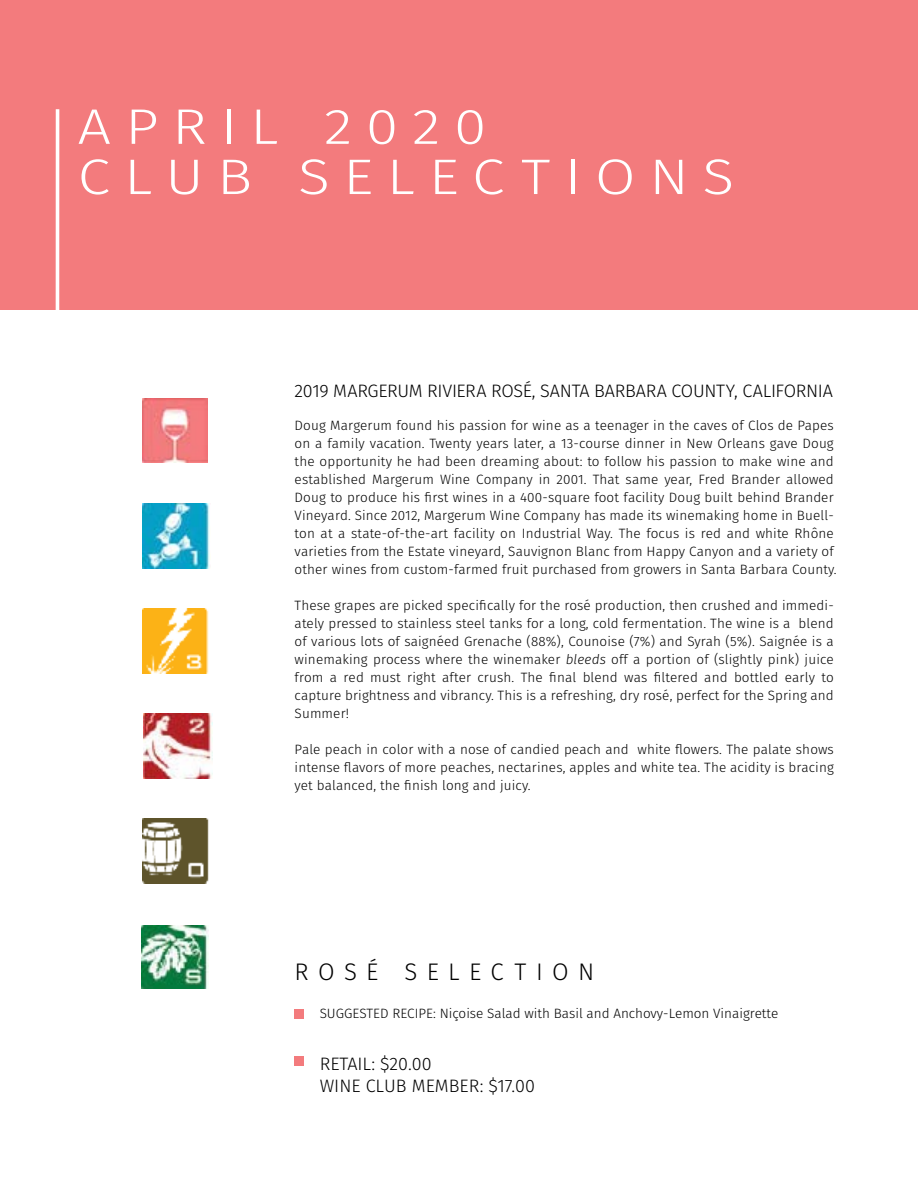
<style>
.page{position:relative;width:918px;height:1188px;background:#fff}
.page>*{position:absolute;margin:0;border:0;box-sizing:border-box;transform-origin:0 0}
.t1{font:300 49.95px/50.2px "Fira Sans";letter-spacing:.23em;color:#fff;scale:1.18 1}
.t2{font:300 24px "Fira Sans";letter-spacing:.39em;color:#000}
.t3{font:300 18px/21.6px "Fira Sans";letter-spacing:-.01em;color:#000}
.t4{font:300 13.5px/18px "Fira Sans";letter-spacing:.01em;color:#000;text-align:justify}
.s1{font-style:italic}
</style>
<div class="page">
<div style="left:0;top:0;width:918px;height:309px;background:#f37b7d"></div>
<hr style="left:56px;top:109px;width:3px;height:219px;background:#fff">
<div style="left:295px;top:1009px;width:9px;height:9px;background:#f37b7d"></div>
<div style="left:295px;top:1056px;width:9px;height:9px;background:#f37b7d"></div>
<img style="left:142px;top:819px;width:67px;height:64px">
<img style="left:142px;top:925px;width:66px;height:64px">
<img style="left:142px;top:398px;width:65px;height:65px">
<img style="left:142px;top:503px;width:68px;height:65px">
<img style="left:142px;top:608px;width:67px;height:65px">
<img style="left:143px;top:714px;width:69px;height:64px">
<h1 class="t1" style="left:78px;top:101px;width:558px">APRIL 2020<br>CLUB SELECTIONS</h1>
<h3 class="t3" style="left:295px;top:380px;width:540px">2019 MARGERUM RIVIERA ROSÉ, SANTA BARBARA COUNTY, CALIFORNIA</h3>
<p class="t4" style="left:295px;top:417px;width:544px;text-align:left">Doug Margerum found his passion for wine as a teenager in the caves of Clos de Papes on a family vacation. Twenty years later, a 13-course dinner in New Orleans gave Doug the opportunity he had been dreaming about: to follow his passion to make wine and established Margerum Wine Company in 2001. That same year, Fred Brander allowed Doug to produce his first wines in a 400-square foot facility Doug built behind Brander Vineyard. Since 2012, Margerum Wine Company has made its winemaking home in Buell&shy;ton at a state-of-the-art facility on Industrial Way. The focus is red and white Rhône varieties from the Estate vineyard, Sauvignon Blanc from Happy Canyon and a variety of other wines from custom-farmed fruit purchased from growers in Santa Barbara County.</p>
<p class="t4" style="left:295px;top:597px;width:541px">These grapes are picked specifically for the rosé production, then crushed and immedi&shy;ately pressed to stainless steel tanks for a long, cold fermentation. The wine is a blend of various lots of saignéed Grenache (88%), Counoise (7%) and Syrah (5%). Saignée is a winemaking process where the winemaker <span class="s1">bleeds</span> off a portion of (slightly pink) juice from a red must right after crush. The final blend was filtered and bottled early to capture brightness and vibrancy. This is a refreshing, dry rosé, perfect for the Spring and Summer!</p>
<p class="t4" style="left:295px;top:741px;width:541px">Pale peach in color with a nose of candied peach and white flowers. The palate shows intense flavors of more peaches, nectarines, apples and white tea. The acidity is bracing yet balanced, the finish long and juicy.</p>
<h2 class="t2" style="left:295px;top:955px;width:301px">ROSÉ SELECTION</h2>
<p class="t4" style="left:320px;top:1005px;width:460px">SUGGESTED RECIPE: Niçoise Salad with Basil and Anchovy-Lemon Vinaigrette</p>
<h3 class="t3" style="left:320px;top:1053px;width:217px">RETAIL: $20.00<br>WINE CLUB MEMBER: $17.00</h3>
</div>
